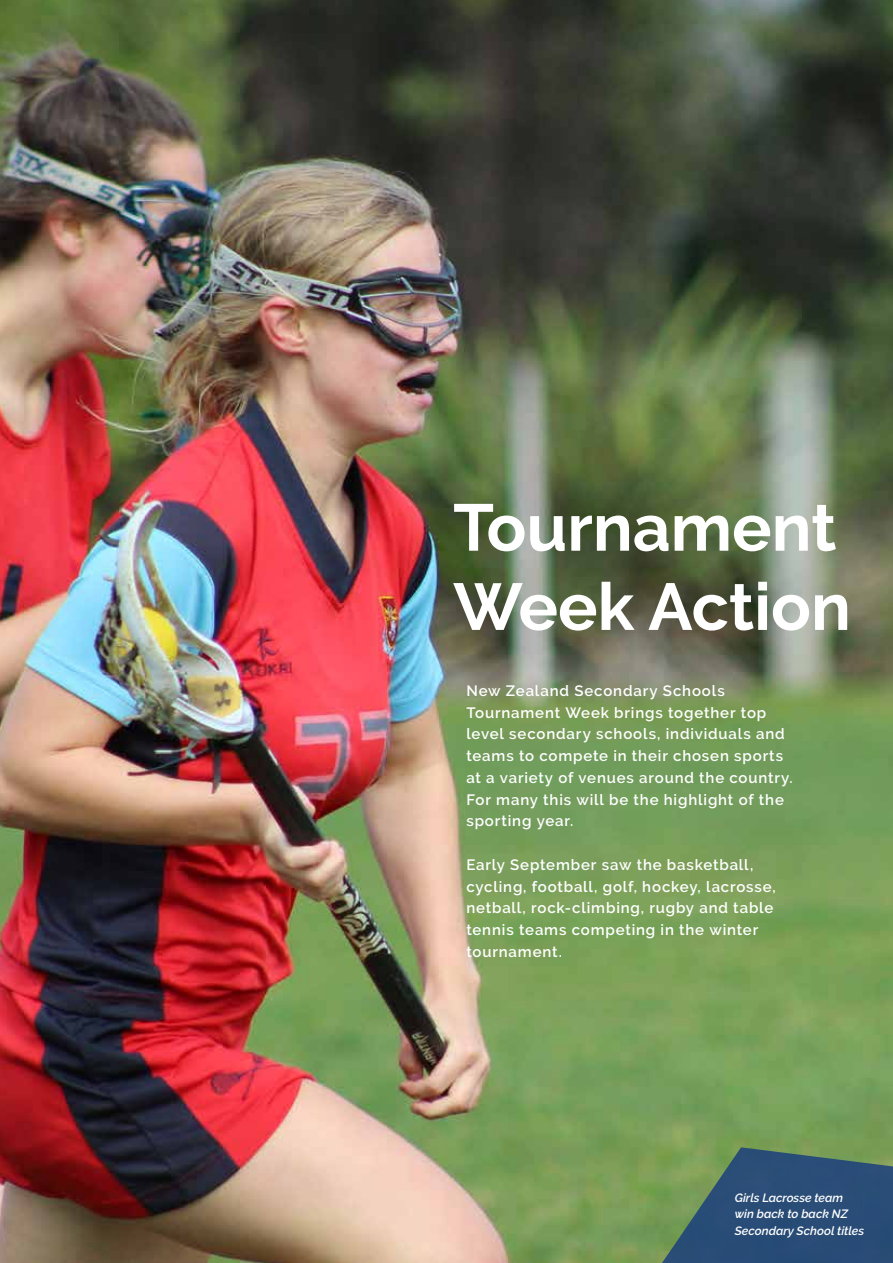
<style>
.page{position:relative;width:893px;height:1263px;background:#fff}
.page>*{position:absolute;margin:0;border:0;box-sizing:border-box;transform-origin:0 0}
.t1{font:700 66px/79.2px "Raleway";color:#fff}
.t2{font:600 15px/21.8px "Raleway";letter-spacing:.055em;color:#fff}
.t3{font:italic 600 12px/16.5px "Raleway";color:#fff}
</style>
<div class="page">
<img style="left:0;top:0;width:893px;height:1263px">
<svg style="left:654px;top:1147px;width:239px;height:116px"></svg>
<h1 class="t1" style="left:453px;top:488px;width:399px">Tournament<br>Week Action</h1>
<p class="t2" style="left:466px;top:680px;width:328px">New Zealand Secondary Schools Tournament Week brings together top level secondary schools, individuals and teams to compete in their chosen sports at a variety of venues around the country.<br>For many this will be the highlight of the sporting year.</p>
<p class="t2" style="left:466px;top:854px;width:311px">Early September saw the basketball, cycling, football, golf, hockey, lacrosse, netball, rock-climbing, rugby and table tennis teams competing in the winter tournament.</p>
<p class="t3" style="left:735px;top:1189px;width:131px">Girls Lacrosse team win back to back NZ<br>Secondary School titles</p>
</div>
